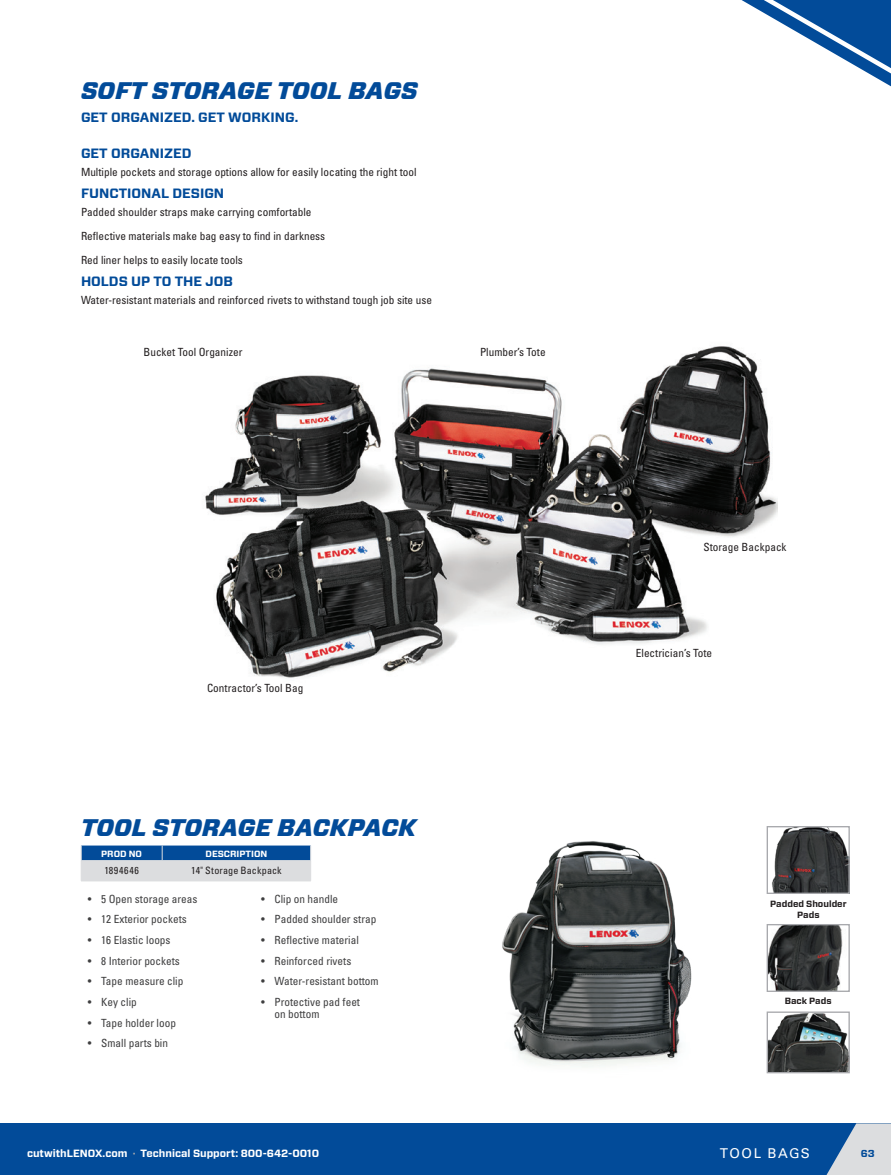
<style>
.page{position:relative;width:891px;height:1175px;background:#fff}
.page>*{position:absolute;margin:0;border:0;box-sizing:border-box;transform-origin:0 0}
.t1{font:italic 900 24px "Forza";color:#024b99}
.t2{font:700 13.5px "Forza";color:#024b99}
.t3{font:13.5px "Univers LT Std";letter-spacing:.11em;color:#fff}
.t4{font:condensed 11.25px/24.3px "Univers LT Std";color:#231f20}
.t5{font:condensed 11.25px/12px "Univers LT Std";color:#3e3e3f}
.t6{font:700 10.5px "Forza";color:#fff}
.t7{font:condensed 10.2px "Univers LT Std";letter-spacing:.015em;color:#231f20}
.t8{font:condensed 10.2px "Univers LT Std";letter-spacing:.065em;color:#231f20}
.t9{font:700 10.2px "Forza";color:#024b99}
.t10{font:700 9px/10.8px "Forza";color:#231f20;text-align:center}
.t11{font:700 9px "Forza";color:#fff}
.s1{color:#a8a9ad}
</style>
<div class="page">
<svg style="left:741px;top:0;width:150px;height:87px"></svg>
<div style="left:0;top:1123px;width:891px;height:51px;background:#024b99"></div>
<svg style="left:827px;top:1123px;width:64px;height:51px"></svg>
<img style="left:205px;top:346px;width:573px;height:493px">
<img style="left:769px;top:828px;width:79px;height:64px">
<div style="left:767px;top:826px;width:83px;height:68px;border:1px solid #a8a9ad"></div>
<img style="left:769px;top:926px;width:74px;height:64px">
<div style="left:767px;top:924px;width:83px;height:68px;border:1px solid #a8a9ad"></div>
<img style="left:769px;top:1013px;width:79px;height:58px">
<div style="left:767px;top:1011px;width:83px;height:62px;border:1px solid #a8a9ad"></div>
<img style="left:478px;top:817px;width:231px;height:249px">
<svg style="left:81px;top:845px;width:230px;height:36px;background:#83a1c2"></svg>
<hr style="left:81px;top:860px;width:81px;height:1px;background:#dcdddf">
<hr style="left:162px;top:860px;width:149px;height:1px;background:#dcdddf">
<h1 class="t1" style="left:81px;top:74px;width:338px">SOFT STORAGE TOOL BAGS</h1>
<p class="t2" style="left:81px;top:108px;width:219px">GET ORGANIZED. GET WORKING.</p>
<p class="t2" style="left:81px;top:144px;width:112px">GET ORGANIZED</p>
<p class="t4" style="left:81px;top:159px;width:337px">Multiple pockets and storage options allow for easily locating the right tool</p>
<p class="t2" style="left:81px;top:184px;width:145px">FUNCTIONAL DESIGN</p>
<p class="t4" style="left:81px;top:199px;width:246px">Padded shoulder straps make carrying comfortable<br>Reflective materials make bag easy to find in darkness<br>Red liner helps to easily locate tools</p>
<p class="t2" style="left:81px;top:273px;width:153px">HOLDS UP TO THE JOB</p>
<p class="t4" style="left:81px;top:288px;width:353px">Water-resistant materials and reinforced rivets to withstand tough job site use</p>
<p class="t4" style="left:144px;top:339px;width:100px">Bucket Tool Organizer</p>
<p class="t4" style="left:480px;top:339px;width:67px">Plumber’s Tote</p>
<p class="t4" style="left:207px;top:676px;width:98px">Contractor’s Tool Bag</p>
<h1 class="t1" style="left:81px;top:811px;width:337px">TOOL STORAGE BACKPACK</h1>
<p class="t11" style="left:101px;top:847px;width:42px">PROD NO</p>
<p class="t11" style="left:206px;top:847px;width:63px">DESCRIPTION</p>
<p class="t8" style="left:104px;top:864px;width:36px">1894646</p>
<p class="t7" style="left:191px;top:864px;width:92px">14" Storage Backpack</p>
<p class="t5" style="left:88px;top:892px;width:111px">• 5 Open storage areas</p>
<p class="t5" style="left:88px;top:913px;width:101px">• 12 Exterior pockets</p>
<p class="t5" style="left:88px;top:933px;width:84px">• 16 Elastic loops</p>
<p class="t5" style="left:88px;top:954px;width:94px">• 8 Interior pockets</p>
<p class="t5" style="left:88px;top:975px;width:97px">• Tape measure clip</p>
<p class="t5" style="left:88px;top:995px;width:51px">• Key clip</p>
<p class="t5" style="left:88px;top:1016px;width:90px">• Tape holder loop</p>
<p class="t5" style="left:88px;top:1037px;width:82px">• Small parts bin</p>
<p class="t5" style="left:261px;top:892px;width:79px">• Clip on handle</p>
<p class="t5" style="left:261px;top:913px;width:117px">• Padded shoulder strap</p>
<p class="t5" style="left:261px;top:933px;width:99px">• Reflective material</p>
<p class="t5" style="left:261px;top:954px;width:92px">• Reinforced rivets</p>
<p class="t5" style="left:261px;top:975px;width:119px">• Water-resistant bottom</p>
<p class="t5" style="left:274px;top:995px;width:87px;text-indent:-14px">• Protective pad feet on bottom</p>
<p class="t4" style="left:704px;top:535px;width:85px">Storage Backpack</p>
<p class="t4" style="left:636px;top:641px;width:78px">Electrician’s Tote</p>
<p class="t10" style="left:770px;top:898px;width:78px">Padded Shoulder<br>Pads</p>
<p class="t10" style="left:785px;top:995px;width:48px">Back Pads</p>
<p class="t6" style="left:27px;top:1146px;width:294px">cutwithLENOX.com <span class="s1">·</span> Technical Support: 800-642-0010</p>
<p class="t3" style="left:720px;top:1145px;width:92px">TOOL BAGS</p>
<p class="t9" style="left:861px;top:1146px;width:16px">63</p>
</div>
